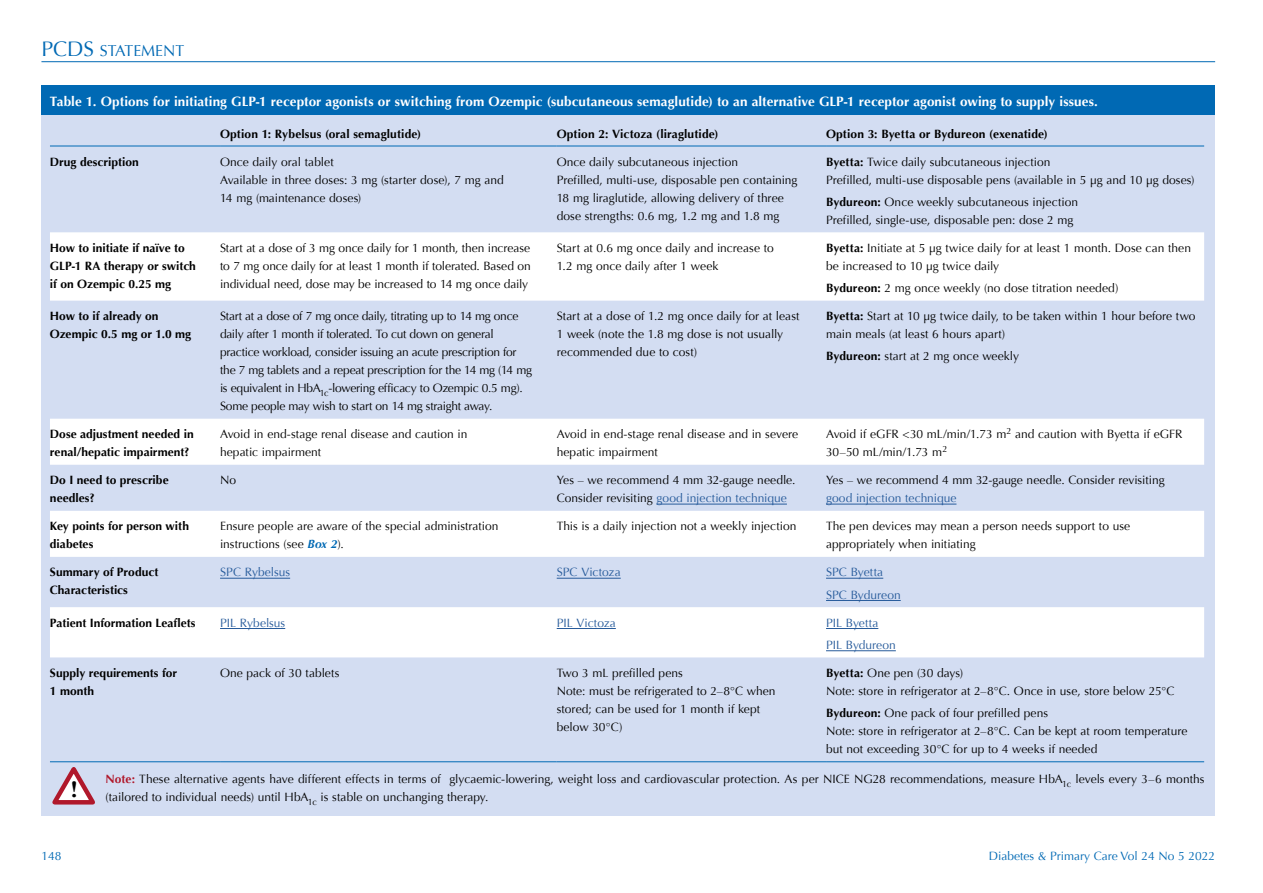
<style>
.page{position:relative;width:1263px;height:893px;background:#fff}
.page>*{position:absolute;margin:0;border:0;box-sizing:border-box;transform-origin:0 0}
.t1{font:700 22.5px "Optima";color:#000}
.t2{font:15.75px "Optima";color:#0069b4}
.t3{font:700 13.5px "Optima";letter-spacing:.005em;color:#fff}
.t4{font:12px/18px "Optima";color:#000}
.t5{font:700 12px/18px "Optima";color:#000}
.t6{font:12px/18px "Optima";letter-spacing:-.025em;color:#000}
.t7{font:12px/22.2px "Optima";color:#275b9b}
.t8{font:12px "Optima";color:#0069b4}
.s1{font-size:21px}
.s2{font-weight:700}
.s3{color:#275b9b}
.s4{font-weight:700;font-style:italic;color:#0069b4}
.s5{font-weight:700;color:#b0182b}
</style>
<div class="page">
<hr style="left:41px;top:61px;width:1174px;height:1px;background:#0069b4">
<div style="left:41px;top:109px;width:1174px;height:707px;background:#d3ddf2"></div>
<svg style="left:50px;top:232px;width:1154px;height:425px"></svg>
<hr style="left:50px;top:146px;width:170px;height:1px;background:#0069b4">
<hr style="left:220px;top:146px;width:337px;height:1px;background:#0069b4">
<hr style="left:557px;top:146px;width:269px;height:1px;background:#0069b4">
<hr style="left:826px;top:146px;width:378px;height:1px;background:#0069b4">
<hr style="left:50px;top:761px;width:170px;height:1px;background:#0069b4">
<hr style="left:220px;top:761px;width:337px;height:1px;background:#0069b4">
<hr style="left:557px;top:761px;width:269px;height:1px;background:#0069b4">
<hr style="left:826px;top:761px;width:378px;height:1px;background:#0069b4">
<hr style="left:656px;top:504px;width:131px;height:1px;background:#275b9b">
<hr style="left:826px;top:504px;width:130px;height:1px;background:#275b9b">
<hr style="left:220px;top:578px;width:70px;height:1px;background:#275b9b">
<hr style="left:557px;top:578px;width:64px;height:1px;background:#275b9b">
<hr style="left:826px;top:578px;width:57px;height:1px;background:#275b9b">
<hr style="left:826px;top:600px;width:75px;height:1px;background:#275b9b">
<hr style="left:220px;top:628px;width:65px;height:1px;background:#275b9b">
<hr style="left:557px;top:628px;width:59px;height:1px;background:#275b9b">
<hr style="left:826px;top:628px;width:52px;height:1px;background:#275b9b">
<hr style="left:826px;top:650px;width:70px;height:1px;background:#275b9b">
<div style="left:41px;top:85px;width:1174px;height:30px;background:#0069b4"></div>
<svg style="left:52px;top:767px;width:43px;height:38px"></svg>
<h2 class="t2" style="left:41px;top:41px;width:144px"><span class="s1">PCDS</span> STATEMENT</h2>
<p class="t3" style="left:50px;top:94px;width:1049px">Table 1. Options for initiating GLP-1 receptor agonists or switching from Ozempic (subcutaneous semaglutide) to an alternative GLP-1 receptor agonist owing to supply issues.</p>
<p class="t5" style="left:220px;top:125px;width:203px">Option 1: Rybelsus (oral semaglutide)</p>
<p class="t5" style="left:557px;top:125px;width:163px">Option 2: Victoza (liraglutide)</p>
<p class="t5" style="left:826px;top:125px;width:223px">Option 3: Byetta or Bydureon (exenatide)</p>
<p class="t5" style="left:50px;top:153px;width:90px">Drug description</p>
<p class="t4" style="left:220px;top:153px;width:285px">Once daily oral tablet<br>Available in three doses: 3 mg (starter dose), 7 mg and<br>14 mg (maintenance doses)</p>
<p class="t4" style="left:557px;top:153px;width:242px">Once daily subcutaneous injection<br>Prefilled, multi-use, disposable pen containing 18 mg liraglutide, allowing delivery of three dose strengths: 0.6 mg, 1.2 mg and 1.8 mg</p>
<p class="t4" style="left:826px;top:153px;width:370px"><span class="s2">Byetta:</span> Twice daily subcutaneous injection<br>Prefilled, multi-use disposable pens (available in 5 µg and 10 µg doses)</p>
<p class="t4" style="left:826px;top:193px;width:254px"><span class="s2">Bydureon:</span> Once weekly subcutaneous injection<br>Prefilled, single-use, disposable pen: dose 2 mg</p>
<p class="t5" style="left:50px;top:239px;width:148px">How to initiate if naïve to<br>GLP-1 RA therapy or switch if on Ozempic 0.25 mg</p>
<p class="t4" style="left:220px;top:239px;width:312px;text-align:justify">Start at a dose of 3 mg once daily for 1 month, then increase to 7 mg once daily for at least 1 month if tolerated. Based on individual need, dose may be increased to 14 mg once daily</p>
<p class="t4" style="left:557px;top:239px;width:219px">Start at 0.6 mg once daily and increase to<br>1.2 mg once daily after 1 week</p>
<p class="t4" style="left:826px;top:239px;width:366px"><span class="s2">Byetta:</span> Initiate at 5 µg twice daily for at least 1 month. Dose can then be increased to 10 µg twice daily</p>
<p class="t4" style="left:826px;top:279px;width:294px"><span class="s2">Bydureon:</span> 2 mg once weekly (no dose titration needed)</p>
<p class="t5" style="left:50px;top:307px;width:143px">How to if already on<br>Ozempic 0.5 mg or 1.0 mg</p>
<p class="t6" style="left:220px;top:307px;width:313px">Start at a dose of 7 mg once daily, titrating up to 14 mg once daily after 1 month if tolerated. To cut down on general practice workload, consider issuing an acute prescription for the 7 mg tablets and a repeat prescription for the 14 mg (14 mg is equivalent in HbA<sub>1c</sub>-lowering efficacy to Ozempic 0.5 mg).<br>Some people may wish to start on 14 mg straight away.</p>
<p class="t4" style="left:557px;top:307px;width:244px">Start at a dose of 1.2 mg once daily for at least<br>1 week (note the 1.8 mg dose is not usually recommended due to cost)</p>
<p class="t4" style="left:826px;top:307px;width:371px"><span class="s2">Byetta:</span> Start at 10 µg twice daily, to be taken within 1 hour before two main meals (at least 6 hours apart)</p>
<p class="t4" style="left:826px;top:348px;width:195px"><span class="s2">Bydureon:</span> start at 2 mg once weekly</p>
<p class="t5" style="left:50px;top:425px;width:145px">Dose adjustment needed in renal/hepatic impairment?</p>
<p class="t4" style="left:220px;top:425px;width:249px">Avoid in end-stage renal disease and caution in hepatic impairment</p>
<p class="t4" style="left:557px;top:425px;width:243px">Avoid in end-stage renal disease and in severe hepatic impairment</p>
<p class="t4" style="left:826px;top:425px;width:358px">Avoid if eGFR &lt;30 mL/min/1.73 m<sup>2</sup> and caution with Byetta if eGFR<br>30–50 mL/min/1.73 m<sup>2</sup></p>
<p class="t5" style="left:50px;top:471px;width:120px">Do I need to prescribe needles?</p>
<p class="t4" style="left:220px;top:471px;width:18px">No</p>
<p class="t4" style="left:557px;top:471px;width:240px">Yes – we recommend 4 mm 32-gauge needle.<br>Consider revisiting <span class="s3">good injection technique</span></p>
<p class="t4" style="left:826px;top:471px;width:340px">Yes – we recommend 4 mm 32-gauge needle. Consider revisiting</p>
<p class="t7" style="left:826px;top:487px;width:132px">good injection technique</p>
<p class="t5" style="left:50px;top:517px;width:141px">Key points for person with diabetes</p>
<p class="t4" style="left:220px;top:517px;width:280px">Ensure people are aware of the special administration instructions (see <span class="s4">Box 2</span>).</p>
<p class="t4" style="left:557px;top:517px;width:241px">This is a daily injection not a weekly injection</p>
<p class="t4" style="left:826px;top:517px;width:306px">The pen devices may mean a person needs support to use appropriately when initiating</p>
<p class="t5" style="left:50px;top:563px;width:110px">Summary of Product<br>Characteristics</p>
<p class="t7" style="left:220px;top:561px;width:72px">SPC Rybelsus</p>
<p class="t7" style="left:557px;top:561px;width:66px">SPC Victoza</p>
<p class="t7" style="left:826px;top:561px;width:76px">SPC Byetta<br>SPC Bydureon</p>
<p class="t5" style="left:50px;top:614px;width:147px">Patient Information Leaflets</p>
<p class="t7" style="left:220px;top:612px;width:67px">PIL Rybelsus</p>
<p class="t7" style="left:557px;top:612px;width:61px">PIL Victoza</p>
<p class="t7" style="left:826px;top:612px;width:71px">PIL Byetta<br>PIL Bydureon</p>
<p class="t5" style="left:50px;top:664px;width:129px">Supply requirements for<br>1 month</p>
<p class="t4" style="left:220px;top:664px;width:121px">One pack of 30 tablets</p>
<p class="t4" style="left:557px;top:664px;width:220px">Two 3 mL prefilled pens<br>Note: must be refrigerated to 2–8°C when stored; can be used for 1 month if kept below 30°C)</p>
<p class="t4" style="left:826px;top:664px;width:350px"><span class="s2">Byetta:</span> One pen (30 days)<br>Note: store in refrigerator at 2–8°C. Once in use, store below 25°C</p>
<p class="t4" style="left:826px;top:704px;width:363px"><span class="s2">Bydureon:</span> One pack of four prefilled pens<br>Note: store in refrigerator at 2–8°C. Can be kept at room temperature but not exceeding 30°C for up to 4 weeks if needed</p>
<p class="t4" style="left:106px;top:770px;width:1100px"><span class="s5">Note:</span> These alternative agents have different effects in terms of glycaemic-lowering, weight loss and cardiovascular protection. As per NICE NG28 recommendations, measure HbA<sub>1c</sub> levels every 3–6 months (tailored to individual needs) until HbA<sub>1c</sub> is stable on unchanging therapy.</p>
<h1 class="t1" style="left:70px;top:776px;width:9px">!</h1>
<p class="t8" style="left:41px;top:849px;width:22px">148</p>
<p class="t8" style="left:989px;top:849px;width:228px">Diabetes &amp; Primary Care Vol 24 No 5 2022</p>
</div>
